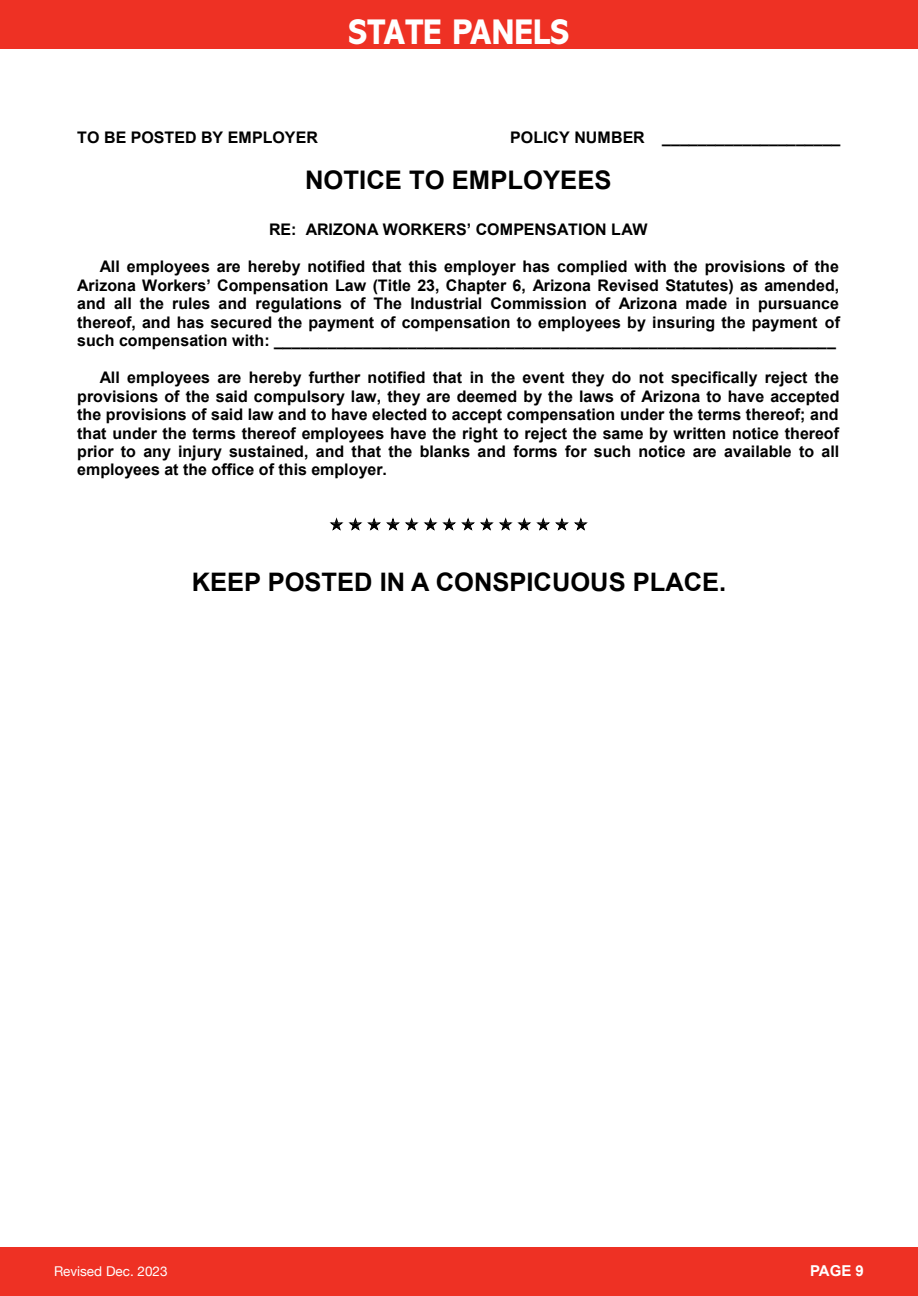
<style>
.page{position:relative;width:918px;height:1296px;background:#fff}
.page>*{position:absolute;margin:0;border:0;box-sizing:border-box;transform-origin:0 0}
.t1{font:800 36px "Abadi MT Pro";color:#fff;scale:.9 1}
.t2{font:700 25.65px "Arial";color:#000}
.t3{font:700 25.5px "Arial";color:#000}
.t4{font:700 16.05px/18.5px "Arial";color:#000;text-align:justify}
.t5{font:700 16.05px "Arial";color:#000}
.t6{font:700 15px "Arial";color:#fff}
.t7{font:13.5px "Helvetica Neue";color:#fff}
.s1{font-style:inherit}
</style>
<div class="page">
<div style="left:0;top:0;width:918px;height:49px;background:#ee3124"></div>
<div style="left:0;top:1247px;width:918px;height:49px;background:#ee3124"></div>
<h1 class="t1" style="left:349px;top:12px;width:247px">STATE PANELS</h1>
<p class="t4" style="left:77px;top:129px;width:242px">TO BE POSTED BY EMPLOYER</p>
<p class="t4" style="left:510px;top:129px;width:332px">POLICY NUMBER ____________________</p>
<h2 class="t2" style="left:305px;top:163px;width:308px">NOTICE TO EMPLOYEES</h2>
<p class="t5" style="left:269px;top:219px;width:380px">RE: ARIZONA WORKERS’ COMPENSATION LAW</p>
<p class="t4" style="left:77px;top:258px;width:764px;text-indent:23px">All employees are hereby notified that this employer has complied with the provisions of the <span class="s1">Arizona Workers’ Com</span>pensation Law (Title 23, Chapter 6, Arizona Revised Statutes) as amended, and all the rules and regulations of The Industrial Commission of Arizona made in pursuance thereof, and has secured the payment of compensation to employees by insuring the payment of such compensation with: _______________________________________________________________</p>
<p class="t4" style="left:77px;top:369px;width:764px;text-indent:23px">All employees are hereby further notified that in the event they do not specifically reject the provisions of the said compulsory law, they are deemed by the laws of Arizona to have accepted the provisions of said law and to have elected to accept compensation under the terms thereof; and that under the terms thereof employees have the right to reject the same by written notice thereof prior to any injury sustained, and that the blanks and forms for such notice are available to all employees at the office of this employer.</p>
<h3 class="t3" style="left:192px;top:565px;width:536px">KEEP POSTED IN A CONSPICUOUS PLACE.</h3>
<p class="t4" style="left:77px;top:571px;width:319px">PARA SER COLOCADO POR EL PATRON</p>
<p class="t4" style="left:474px;top:571px;width:163px">NUMERO DE POLIZA</p>
<p class="t7" style="left:54px;top:1262px;width:115px">Revised Dec. 2023</p>
<p class="t6" style="left:810px;top:1261px;width:55px">PAGE 9</p>
</div>
